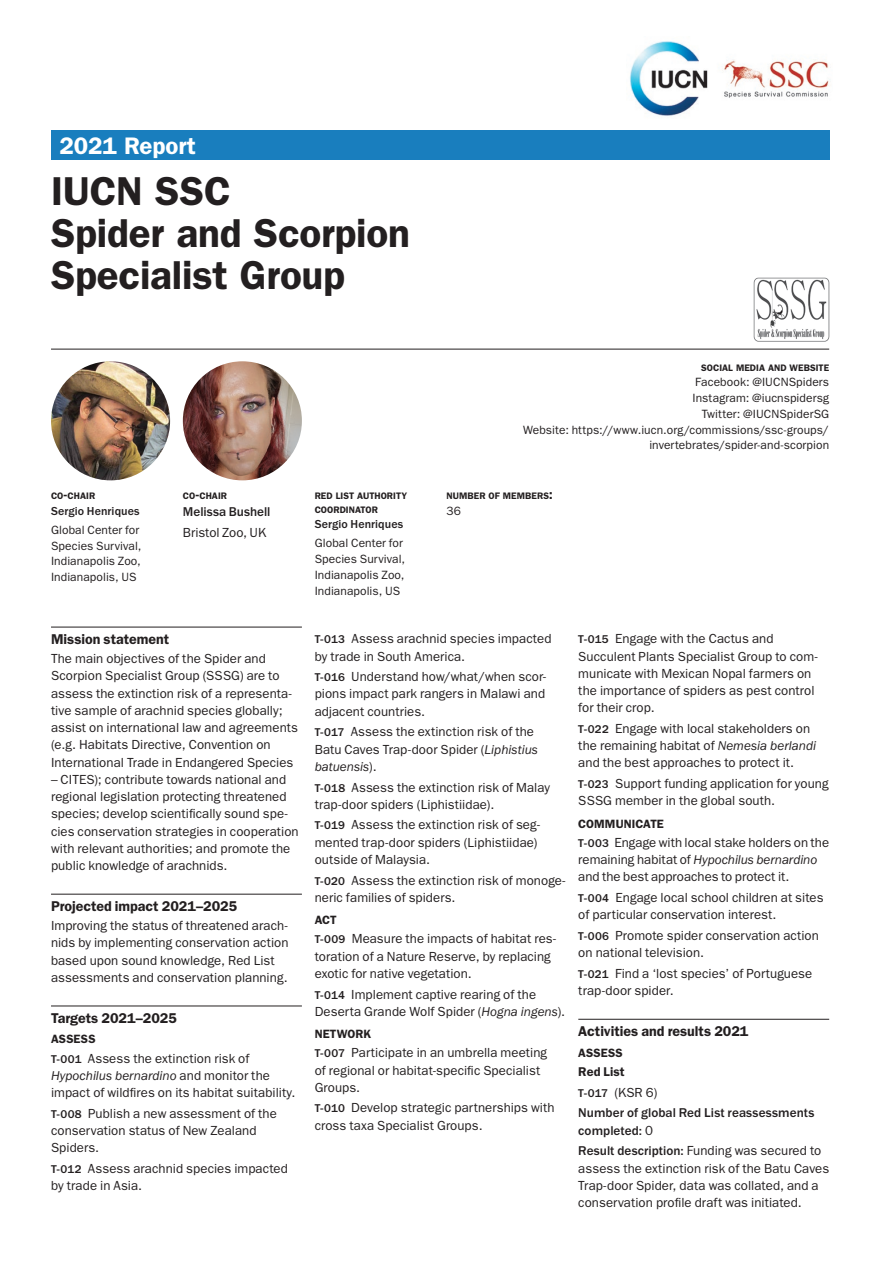
<style>
.page{position:relative;width:893px;height:1263px;background:#fff}
.page>*{position:absolute;margin:0;border:0;box-sizing:border-box;transform-origin:0 0}
.t1{font:600 40.5px/42px "ITC Franklin Gothic Std";letter-spacing:-.005em;color:#231f20}
.t2{font:600 24px "ITC Franklin Gothic Std";letter-spacing:-.005em;color:#fff}
.t3{font:600 14.25px "ITC Franklin Gothic Std";color:#231f20}
.t4{font:13.2px/17.2px "ITC Franklin Gothic Std";letter-spacing:.005em;color:#231f20}
.t5{font:500 13.2px/20.7px "ITC Franklin Gothic Std";letter-spacing:.005em;color:#231f20}
.t6{font:600 12.75px "ITC Franklin Gothic Std";letter-spacing:.01em;color:#231f20}
.t7{font:600 12.15px "ITC Franklin Gothic Std";letter-spacing:.005em;color:#231f20}
.t8{font:12px/15.8px "ITC Franklin Gothic Std";letter-spacing:.01em;color:#231f20}
.t9{font:500 12px "ITC Franklin Gothic Std";letter-spacing:.01em;color:#231f20}
.t10{font:600 9.45px/13.5px "ITC Franklin Gothic Std";color:#231f20}
.s1{font-size:13.5px}
.s2{font-weight:500;font-size:11.7px}
.s3{font-style:italic}
.s4{font-size:11.7px}
.s5{font-weight:400}
</style>
<div class="page">
<div style="left:51px;top:131px;width:778px;height:29px;background:#197ebe"></div>
<img style="left:630px;top:41px;width:200px;height:75px">
<hr style="left:51px;top:627px;width:251px;height:1px;background:#231f20">
<hr style="left:51px;top:894px;width:251px;height:1px;background:#231f20">
<hr style="left:51px;top:1006px;width:251px;height:1px;background:#231f20">
<hr style="left:578px;top:1019px;width:251px;height:1px;background:#231f20">
<hr style="left:51px;top:349px;width:778px;height:1px;background:#231f20">
<img style="left:51px;top:361px;width:119px;height:119px;border-radius:60px">
<img style="left:183px;top:361px;width:119px;height:119px;border-radius:60px">
<img style="left:753px;top:277px;width:77px;height:64px">
<h2 class="t2" style="left:60px;top:131px;width:138px">2021 Report</h2>
<h1 class="t1" style="left:51px;top:170px;width:361px">IUCN SSC<br>Spider and Scorpion<br>Specialist Group</h1>
<p class="t10" style="left:51px;top:489px;width:46px">CO<span class="s1">-</span>CHAIR</p>
<p class="t9" style="left:51px;top:504px;width:90px">Sergio Henriques</p>
<p class="t8" style="left:51px;top:522px;width:92px">Global Center for<br>Species Survival,<br>Indianapolis Zoo,<br>Indianapolis, US</p>
<p class="t10" style="left:183px;top:489px;width:46px">CO<span class="s1">-</span>CHAIR</p>
<p class="t5" style="left:183px;top:502px;width:89px">Melissa Bushell</p>
<p class="t4" style="left:183px;top:524px;width:85px">Bristol Zoo, UK</p>
<p class="t10" style="left:315px;top:489px;width:94px">RED LIST AUTHORITY<br>COORDINATOR</p>
<p class="t9" style="left:315px;top:518px;width:90px">Sergio Henriques</p>
<p class="t8" style="left:315px;top:536px;width:92px">Global Center for<br>Species Survival,<br>Indianapolis Zoo,<br>Indianapolis, US</p>
<p class="t10" style="left:701px;top:361px;width:129px">SOCIAL MEDIA AND WEBSITE</p>
<p class="t8" style="left:523px;top:374px;width:308px;text-align:right">Facebook: @IUCNSpiders<br>Instagram: @iucnspidersg<br>Twitter: @IUCNSpiderSG<br>Website: https://www.iucn.org/commissions/ssc-groups/ invertebrates/spider-and-scorpion</p>
<p class="t10" style="left:446px;top:489px;width:108px">NUMBER OF MEMBERS<span class="s1">:</span></p>
<p class="t8" style="left:446px;top:503px;width:16px">36</p>
<p class="t3" style="left:51px;top:631px;width:120px">Mission statement</p>
<p class="t4" style="left:51px;top:650px;width:249px">The main objectives of the Spider and Scorpion Specialist Group (SSSG) are to assess the extinction risk of a representa&shy;tive sample of arachnid species globally; assist on international law and agreements (e.g. Habitats Directive, Convention on International Trade in Endangered Species</p>
<p class="t4" style="left:51px;top:771px;width:249px">– CITES); contribute towards national and regional legislation protecting threatened species; develop scientifically sound spe&shy;cies conservation strategies in cooperation with relevant authorities; and promote the public knowledge of arachnids.</p>
<p class="t3" style="left:51px;top:898px;width:188px">Projected impact 2021–2025</p>
<p class="t4" style="left:51px;top:917px;width:239px">Improving the status of threatened arach&shy;nids by implementing conservation action based upon sound knowledge, Red List assessments and conservation planning.</p>
<p class="t3" style="left:51px;top:1010px;width:128px">Targets 2021–2025</p>
<p class="t7" style="left:51px;top:1032px;width:46px">ASSESS</p>
<p class="t4" style="left:51px;top:1050px;width:246px"><span class="s2">T-001</span> Assess the extinction risk of<br><span class="s3">Hypochilus bernardino</span> and monitor the impact of wildfires on its habitat suitability.</p>
<p class="t4" style="left:51px;top:1105px;width:227px"><span class="s2">T-008</span> Publish a new assessment of the conservation status of New Zealand<br>Spiders.</p>
<p class="t4" style="left:51px;top:1160px;width:238px"><span class="s2">T-012</span> Assess arachnid species impacted by trade in Asia.</p>
<p class="t4" style="left:315px;top:630px;width:238px"><span class="s2">T-013</span> Assess arachnid species impacted by trade in South America.</p>
<p class="t4" style="left:315px;top:668px;width:233px;text-align:justify"><span class="s2">T-016</span> Understand how/what/when scor&shy;pions impact park rangers in Malawi and adjacent countries.</p>
<p class="t4" style="left:315px;top:723px;width:225px"><span class="s2">T-017</span> Assess the extinction risk of the<br>Batu Caves Trap-door Spider (<span class="s3">Liphistius batuensis</span>).</p>
<p class="t4" style="left:315px;top:778px;width:237px"><span class="s2">T-018</span> Assess the extinction risk of Malay trap-door spiders (Liphistiidae).</p>
<p class="t4" style="left:315px;top:816px;width:227px"><span class="s2">T-019</span> Assess the extinction risk of seg&shy;mented trap-door spiders (Liphistiidae) outside of Malaysia.</p>
<p class="t4" style="left:315px;top:871px;width:252px"><span class="s2">T-020</span> Assess the extinction risk of monoge&shy;neric families of spiders.</p>
<p class="t7" style="left:315px;top:913px;width:24px">ACT</p>
<p class="t4" style="left:315px;top:930px;width:243px"><span class="s2">T-009</span> Measure the impacts of habitat res&shy;toration of a Nature Reserve, by replacing exotic for native vegetation.</p>
<p class="t4" style="left:315px;top:985px;width:252px"><span class="s2">T-014</span> Implement captive rearing of the<br>Deserta Grande Wolf Spider (<span class="s3">Hogna ingens</span>).</p>
<p class="t7" style="left:315px;top:1026px;width:58px">NETWORK</p>
<p class="t4" style="left:315px;top:1044px;width:234px"><span class="s2">T-007</span> Participate in an umbrella meeting of regional or habitat-specific Specialist<br>Groups.</p>
<p class="t4" style="left:315px;top:1099px;width:241px"><span class="s2">T-010</span> Develop strategic partnerships with cross taxa Specialist Groups.</p>
<p class="t4" style="left:578px;top:630px;width:241px"><span class="s2">T-015</span> Engage with the Cactus and Succulent Plants Specialist Group to com&shy;municate with Mexican Nopal farmers on the importance of spiders as pest control for their crop.</p>
<p class="t4" style="left:578px;top:720px;width:239px"><span class="s2">T-022</span> Engage with local stakeholders on the remaining habitat of <span class="s3">Nemesia berlandi </span>and the best approaches to protect it.</p>
<p class="t4" style="left:578px;top:775px;width:252px"><span class="s2">T-023</span> Support funding application for young<br>SSSG member in the global south.</p>
<p class="t7" style="left:578px;top:816px;width:87px">COMMUNICATE</p>
<p class="t4" style="left:578px;top:834px;width:252px"><span class="s2">T-003</span> Engage with local stake holders on the remaining habitat of <span class="s3">Hypochilus bernardino </span>and the best approaches to protect it.</p>
<p class="t4" style="left:578px;top:889px;width:247px"><span class="s2">T-004</span> Engage local school children at sites of particular conservation interest.</p>
<p class="t4" style="left:578px;top:927px;width:242px"><span class="s2">T-006</span> Promote spider conservation action on national television.</p>
<p class="t4" style="left:578px;top:965px;width:236px"><span class="s2">T-021</span> Find a ‘lost species’ of Portuguese trap-door spider.</p>
<p class="t3" style="left:578px;top:1023px;width:172px">Activities and results 2021</p>
<p class="t7" style="left:578px;top:1045px;width:46px">ASSESS</p>
<p class="t6" style="left:578px;top:1064px;width:48px">Red List</p>
<p class="t5" style="left:578px;top:1082px;width:238px"><span class="s4">T-017</span> <span class="s5">(KSR 6)<br></span>Number of global Red List reassessments</p>
<p class="t5" style="left:578px;top:1120px;width:245px">completed: <span class="s5">0<br></span>Result description: <span class="s5">Funding was secured to</span></p>
<p class="t4" style="left:578px;top:1159px;width:252px">assess the extinction risk of the Batu Caves<br>Trap-door Spider, data was collated, and a conservation profile draft was initiated.</p>
</div>
